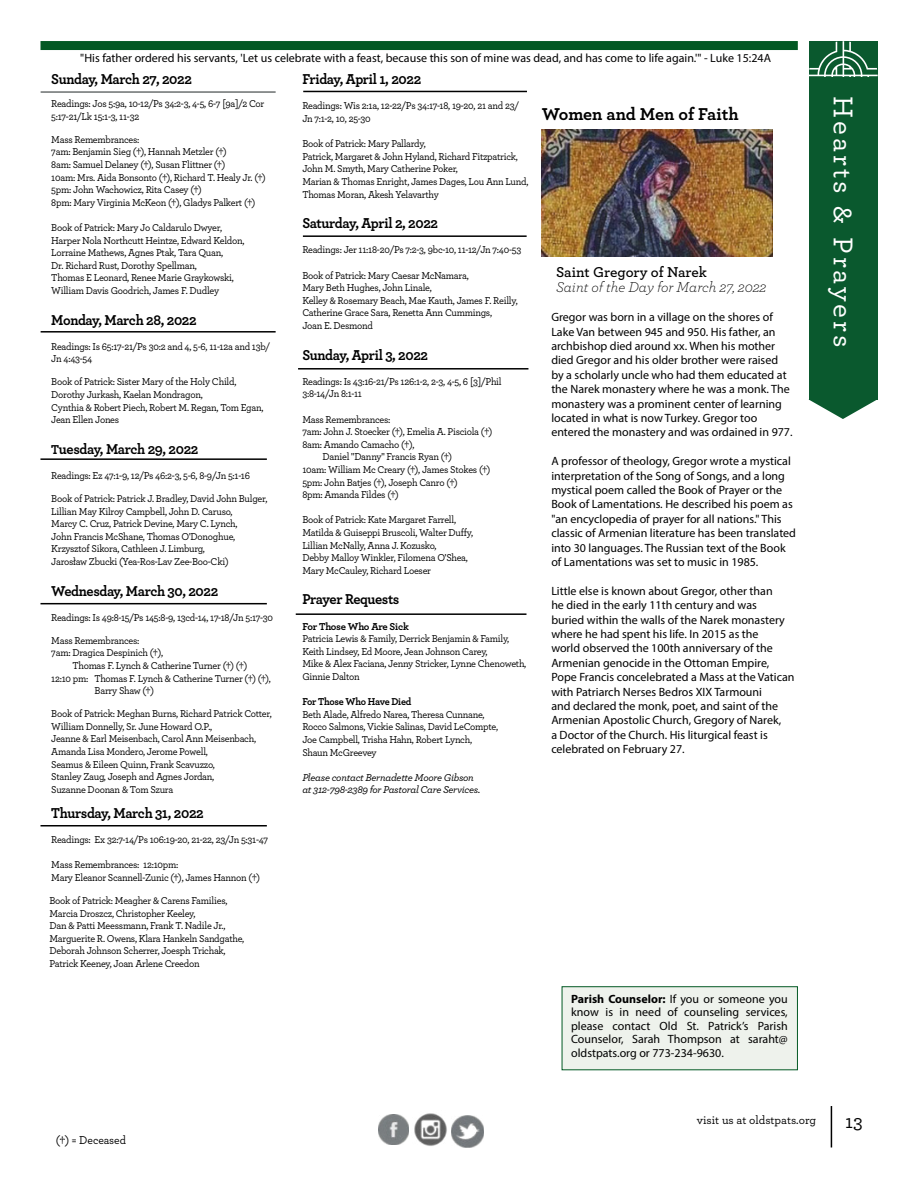
<style>
.page{position:relative;width:918px;height:1188px;background:#fff}
.page>*{position:absolute;margin:0;border:0;box-sizing:border-box;transform-origin:0 0}
.Paragraph_Left{font:500 28.5px "Qmgcpc Archer";letter-spacing:.105em;color:#fff}
.t1{font:500 19.5px "Qmgcpc Archer";color:#000}
.t2{font:700 18px "Archer";color:#000}
.Paragraph{font:700 15px "Archer Pro";letter-spacing:-.025em;color:#000;scale:.95 1}
.t3{font:italic 300 15px "Archer";color:#000}
.t4{font:600 15px "Archer";color:#000}
.Body{font:12px/14.4px "Myriad Pro";color:#000}
.Paragraph-2{font:12px/13.5px "Myriad Pro";color:#000;text-align:justify}
.t5{font:500 12px "Kgjlbc Archer";color:#000}
.Paragraph-3{font:500 12px "Archer Pro";letter-spacing:-.005em;color:#000;scale:.95 1}
.Paragraph-4{font:500 10.5px/12.6px "Archer Pro";letter-spacing:-.025em;color:#000;scale:.95 1}
.Paragraph-5{font:italic 500 10.5px/12.6px "Archer Pro";letter-spacing:-.025em;color:#000}
.s1{font-size:13.5px}
.s2{font-weight:700}
</style>
<div class="page">
<hr style="left:831px;top:1106px;width:1px;height:41px;background:#000">
<img style="left:378px;top:1114px;width:30px;height:30px">
<img style="left:414px;top:1113px;width:33px;height:33px">
<img style="left:451px;top:1116px;width:32px;height:32px">
<hr style="left:41px;top:91px;width:235px;height:2px;background:#707575">
<hr style="left:296px;top:613px;width:231px;height:2px;background:#000">
<hr style="left:40px;top:458px;width:227px;height:2px;background:#000">
<div style="left:562px;top:986px;width:236px;height:84px;background:#eef2ec;border:1px solid #035924"></div>
<img style="left:542px;top:130px;width:230px;height:127px">
<hr style="left:40px;top:603px;width:227px;height:1px;background:#000">
<hr style="left:303px;top:235px;width:224px;height:2px;background:#000">
<hr style="left:40px;top:825px;width:227px;height:1px;background:#000">
<hr style="left:303px;top:91px;width:224px;height:1px;background:#000">
<div style="left:809px;top:41px;width:69px;height:359px;background:#0a592e"></div>
<svg style="left:809px;top:41px;width:69px;height:35px"></svg>
<svg style="left:808px;top:399px;width:68px;height:20px"></svg>
<div style="left:40px;top:41px;width:758px;height:9px;background:#035924"></div>
<hr style="left:298px;top:368px;width:230px;height:2px;background:#000">
<hr style="left:41px;top:331px;width:235px;height:2px;background:#000">
<p class="Body" style="left:80px;top:51px;width:692px">"His father ordered his servants, 'Let us celebrate with a feast, because this son of mine was dead, and has come to life again.'" - Luke 15:24A</p>
<p class="Paragraph" style="left:51px;top:67px;width:150px">Sunday, March 27, 2022</p>
<p class="Paragraph-4" style="left:51px;top:97px;width:226px">Readings: Jos 5:9a, 10-12/Ps 34:2-3, 4-5, 6-7 [9a]/2 Cor<br>5:17-21/Lk 15:1-3, 11-32</p>
<p class="Paragraph-4" style="left:51px;top:132px;width:227px">Mass Remembrances:<br>7am: Benjamin Sieg (†), Hannah Metzler (†)<br>8am: Samuel Delaney (†), Susan Flittner (†)<br>10am: Mrs. Aida Bonsonto (†), Richard T. Healy Jr. (†)<br>5pm: John Wachowicz, Rita Casey (†)<br>8pm: Mary Virginia McKeon (†), Gladys Palkert (†)</p>
<p class="Paragraph-4" style="left:51px;top:221px;width:205px">Book of Patrick: Mary Jo Caldarulo Dwyer, Harper Nola Northcutt Heintze, Edward Keldon, Lorraine Mathews, Agnes Ptak, Tara Quan,<br>Dr. Richard Rust, Dorothy Spellman,<br>Thomas E Leonard, Renee Marie Graykowski, William Davis Goodrich, James F. Dudley</p>
<p class="Paragraph" style="left:51px;top:308px;width:155px">Monday, March 28, 2022</p>
<p class="Paragraph-4" style="left:51px;top:339px;width:232px">Readings: Is 65:17-21/Ps 30:2 and 4, 5-6, 11-12a and 13b/<br>Jn 4:43-54</p>
<p class="Paragraph-4" style="left:51px;top:375px;width:225px">Book of Patrick: Sister Mary of the Holy Child, Dorothy Jurkash, Kaelan Mondragon,<br>Cynthia &amp; Robert Piech, Robert M. Regan, Tom Egan, Jean Ellen Jones</p>
<p class="Paragraph" style="left:51px;top:437px;width:156px"><span class="s1">T</span>uesday, March 29, 2022</p>
<p class="Paragraph-4" style="left:51px;top:469px;width:211px">Readings: Ez 47:1-9, 12/Ps 46:2-3, 5-6, 8-9/Jn 5:1-16</p>
<p class="Paragraph-4" style="left:51px;top:492px;width:229px">Book of Patrick: Patrick J. Bradley, David John Bulger, Lillian May Kilroy Campbell, John D. Caruso,<br>Marcy C. Cruz, Patrick Devine, Mary C. Lynch,<br>John Francis McShane, Thomas O'Donoghue, Krzysztof Sikora, Cathleen J. Limburg,<br>Jarosław Zbucki (Yea-Ros-Lav Zee-Boo-Cki)</p>
<p class="Paragraph" style="left:51px;top:579px;width:177px">Wednesday, March 30, 2022</p>
<p class="Paragraph-4" style="left:51px;top:610px;width:235px">Readings: Is 49:8-15/Ps 145:8-9, 13cd-14, 17-18/Jn 5:17-30</p>
<p class="Paragraph-4" style="left:51px;top:633px;width:94px">Mass Remembrances:</p>
<p class="Paragraph-4" style="left:51px;top:646px;width:119px">7am: Dragica Despinich (†),</p>
<p class="Paragraph-4" style="left:72px;top:659px;width:186px">Thomas F. Lynch &amp; Catherine Turner (†) (†)</p>
<p class="Paragraph-4" style="left:51px;top:671px;width:233px">12:10 pm: Thomas F. Lynch &amp; Catherine Turner (†) (†),</p>
<p class="Paragraph-4" style="left:95px;top:684px;width:64px">Barry Shaw (†)</p>
<p class="Paragraph-4" style="left:51px;top:707px;width:234px">Book of Patrick: Meghan Burns, Richard Patrick Cotter, William Donnelly, Sr. June Howard O.P.,<br>Jeanne &amp; Earl Meisenbach, Carol Ann Meisenbach, Amanda Lisa Mondero, Jerome Powell,<br>Seamus &amp; Eileen Quinn, Frank Scavuzzo,<br>Stanley Zaug, Joseph and Agnes Jordan,<br>Suzanne Doonan &amp; Tom Szura</p>
<p class="Paragraph" style="left:51px;top:801px;width:162px">Thursday, March 31, 2022</p>
<p class="Paragraph-4" style="left:51px;top:833px;width:230px">Readings: Ex 32:7-14/Ps 106:19-20, 21-22, 23/Jn 5:31-47</p>
<p class="Paragraph-4" style="left:51px;top:858px;width:221px">Mass Remembrances: 12:10pm:<br>Mary Eleanor Scannell-Zunic (†), James Hannon (†)</p>
<p class="Paragraph-4" style="left:50px;top:894px;width:206px">Book of Patrick: Meagher &amp; Carens Families, Marcia Droszcz, Christopher Keeley,<br>Dan &amp; Patti Meessmann, Frank T. Nadile Jr., Marguerite R. Owens, Klara Hankeln Sandgathe, Deborah Johnson Scherrer, Joesph Trichak, Patrick Keeney, Joan Arlene Creedon</p>
<p class="Paragraph" style="left:302px;top:67px;width:127px">Friday, April 1, 2022</p>
<p class="Paragraph-4" style="left:302px;top:99px;width:230px">Readings: Wis 2:1a, 12-22/Ps 34:17-18, 19-20, 21 and 23/<br>Jn 7:1-2, 10, 25-30</p>
<p class="Paragraph-4" style="left:302px;top:137px;width:239px">Book of Patrick: Mary Pallardy,<br>Patrick, Margaret &amp; John Hyland, Richard Fitzpatrick, John M. Smyth, Mary Catherine Poker,<br>Marian &amp; Thomas Enright, James Dages, Lou Ann Lund, Thomas Moran, Akesh Yelavarthy</p>
<p class="Paragraph" style="left:302px;top:211px;width:144px">Saturday, April 2, 2022</p>
<p class="Paragraph-4" style="left:302px;top:243px;width:232px">Readings: Jer 11:18-20/Ps 7:2-3, 9bc-10, 11-12/Jn 7:40-53</p>
<p class="Paragraph-4" style="left:302px;top:268px;width:228px">Book of Patrick: Mary Caesar McNamara,<br>Mary Beth Hughes, John Linale,<br>Kelley &amp; Rosemary Beach, Mae Kauth, James F. Reilly, Catherine Grace Sara, Renetta Ann Cummings,<br>Joan E. Desmond</p>
<p class="Paragraph" style="left:302px;top:343px;width:134px">Sunday, April 3, 2022</p>
<p class="Paragraph-4" style="left:302px;top:374px;width:211px">Readings: Is 43:16-21/Ps 126:1-2, 2-3, 4-5, 6 [3]/Phil<br>3:8-14/Jn 8:1-11</p>
<p class="Paragraph-4" style="left:302px;top:412px;width:94px">Mass Remembrances:</p>
<p class="Paragraph-4" style="left:302px;top:425px;width:202px">7am: John J. Stoecker (†), Emelia A. Pisciola (†)</p>
<p class="Paragraph-4" style="left:302px;top:437px;width:119px">8am: Amando Camacho (†),</p>
<p class="Paragraph-4" style="left:323px;top:450px;width:138px">Daniel "Danny" Francis Ryan (†)</p>
<p class="Paragraph-4" style="left:302px;top:463px;width:200px">10am: William Mc Creary (†), James Stokes (†)</p>
<p class="Paragraph-4" style="left:302px;top:475px;width:165px">5pm: John Batjes (†), Joseph Canro (†)</p>
<p class="Paragraph-4" style="left:302px;top:488px;width:103px">8pm: Amanda Fildes (†)</p>
<p class="Paragraph-4" style="left:302px;top:513px;width:181px">Book of Patrick: Kate Margaret Farrell, Matilda &amp; Guiseppi Bruscoli, Walter Duffy, Lillian McNally, Anna J. Kozusko,<br>Debby Malloy Winkler, Filomena O'Shea, Mary McCauley, Richard Loeser</p>
<p class="Paragraph" style="left:302px;top:588px;width:104px">Prayer Requests</p>
<p class="Paragraph-4" style="left:302px;top:619px;width:237px"><span class="s2">For Those Who Are Sick<br></span>Patricia Lewis &amp; Family, Derrick Benjamin &amp; Family, Keith Lindsey, Ed Moore, Jean Johnson Carey,<br>Mike &amp; Alex Faciana, Jenny Stricker, Lynne Chenoweth, Ginnie Dalton</p>
<p class="Paragraph-4" style="left:302px;top:695px;width:208px"><span class="s2">For Those Who Have Died<br></span>Beth Alade, Alfredo Narea, Theresa Cunnane, Rocco Salmons, Vickie Salinas, David LeCompte, Joe Campbell, Trisha Hahn, Robert Lynch, Shaun McGreevey</p>
<p class="Paragraph-5" style="left:302px;top:770px;width:179px">Please contact Bernadette Moore Gibson at 312-798-2389 for Pastoral Care Services.</p>
<p class="t2" style="left:542px;top:100px;width:199px">Women and Men of Faith</p>
<p class="t4" style="left:556px;top:261px;width:152px">Saint Gregory of Narek</p>
<p class="t3" style="left:556px;top:277px;width:212px">Saint of the Day for March 27, 2022</p>
<p class="Body" style="left:551px;top:310px;width:243px">Gregor was born in a village on the shores of Lake Van between 945 and 950. His father, an archbishop died around xx. When his mother died Gregor and his older brother were raised by a scholarly uncle who had them educated at the Narek monastery where he was a monk. The monastery was a prominent center of learning located in what is now Turkey. Gregor too entered the monastery and was ordained in 977.</p>
<p class="Body" style="left:551px;top:454px;width:246px">A professor of theology, Gregor wrote a mystical interpretation of the Song of Songs, and a long mystical poem called the Book of Prayer or the Book of Lamentations. He described his poem as "an encyclopedia of prayer for all nations." This classic of Armenian literature has been translated into 30 languages. The Russian text of the Book of Lamentations was set to music in 1985.</p>
<p class="Body" style="left:551px;top:583px;width:245px">Little else is known about Gregor, other than<br>he died in the early 11th century and was<br>buried within the walls of the Narek monastery where he had spent his life. In 2015 as the<br>world observed the 100th anniversary of the Armenian genocide in the Ottoman Empire, Pope Francis concelebrated a Mass at the Vatican with Patriarch Nerses Bedros XIX Tarmouni<br>and declared the monk, poet, and saint of the Armenian Apostolic Church, Gregory of Narek,<br>a Doctor of the Church. His liturgical feast is celebrated on February 27.</p>
<p class="Paragraph-2" style="left:571px;top:992px;width:218px"><span class="s2">Parish Counselor:</span> If you or someone you know is in need of counseling services, please contact Old St. Patrick’s Parish Counselor, Sarah Thompson at saraht@ oldstpats.org or 773-234-9630.</p>
<p class="Paragraph_Left" style="left:864px;top:96px;width:253px;rotate:90deg">Hearts &amp; Prayers</p>
<p class="Paragraph-3" style="left:56px;top:1132px;width:76px">(†) = Deceased</p>
<p class="t5" style="left:697px;top:1111px;width:121px">visit us at oldstpats.org</p>
<h2 class="t1" style="left:845px;top:1107px;width:19px">13</h2>
</div>
